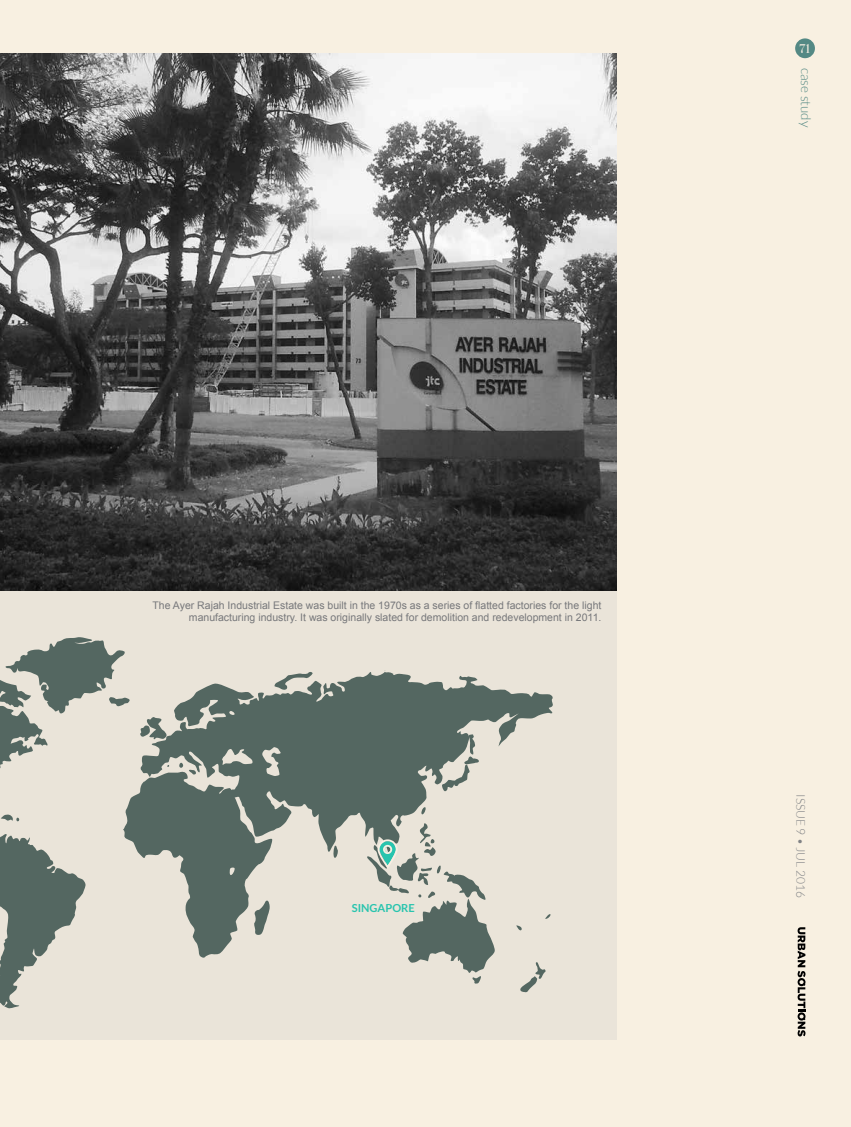
<style>
.page{position:relative;width:851px;height:1127px;background:#fff}
.page>*{position:absolute;margin:0;border:0;box-sizing:border-box;transform-origin:0 0}
.t1{font:300 13.5px "Lato";color:#548984}
.t2{font:12.75px "Bodoni Svty Two ITCTT";color:#f8efe3}
.t3{font:300 12px "Lato";color:#808285}
.t4{font:700 11.1px "Lato";color:#28c4ae}
.t5{font:10.5px/12px "Arial";color:#77787b;text-align:right}
</style>
<div class="page">
<div style="left:0;top:0;width:850px;height:1127px;background:#f8f0e1"></div>
<img style="left:0;top:53px;width:616px;height:538px">
<div style="left:0;top:591px;width:616px;height:448px;background:#eae4d9"></div>
<svg style="left:333px;top:854px;width:5px;height:4px"></svg>
<svg style="left:313px;top:670px;width:240px;height:184px;fill:#546761"></svg>
<svg style="left:0;top:637px;width:313px;height:371px"></svg>
<svg style="left:441px;top:734px;width:38px;height:57px"></svg>
<svg style="left:420px;top:807px;width:7px;height:7px"></svg>
<svg style="left:520px;top:962px;width:26px;height:31px"></svg>
<svg style="left:545px;top:914px;width:6px;height:5px"></svg>
<svg style="left:516px;top:925px;width:5px;height:6px"></svg>
<svg style="left:365px;top:823px;width:129px;height:161px"></svg>
<div style="left:795px;top:38px;width:19px;height:20px;background:#548984;border-radius:50%"></div>
<svg style="left:797px;top:927px;width:8px;height:109px"></svg>
<p class="t5" style="left:152px;top:600px;width:450px">The Ayer Rajah Industrial Estate was built in the 1970s as a series of flatted factories for the light manufacturing industry. It was originally slated for demolition and redevelopment in 2011.</p>
<p class="t4" style="left:352px;top:901px;width:64px">SINGAPORE</p>
<p class="t2" style="left:798px;top:38px;width:14px">71</p>
<p class="t1" style="left:813px;top:68px;width:61px;rotate:90deg">case study</p>
<p class="t3" style="left:807px;top:794px;width:105px;rotate:90deg">Issue 9 • JUL 2016</p>
</div>
